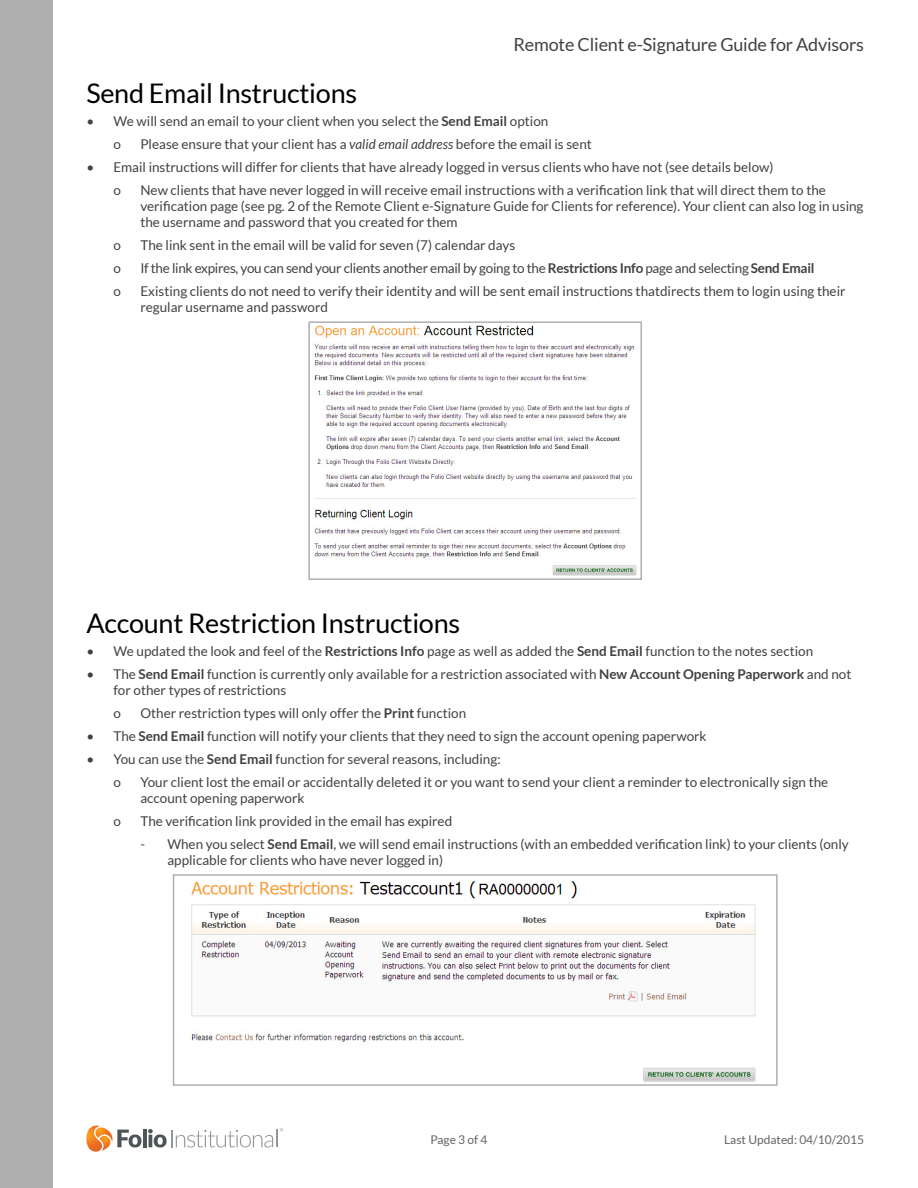
<style>
.page{position:relative;width:918px;height:1188px;background:#fff}
.page>*{position:absolute;margin:0;border:0;box-sizing:border-box;transform-origin:0 0}
.t1{font:27px "Lato";letter-spacing:-.01em;color:#000}
.t2{font:18px "Lato";letter-spacing:-.01em;color:#414141}
.t3{font:13.5px/16.2px "Lato";color:#414141}
.t4{font:13.5px "Lato";letter-spacing:-.02em;color:#414141}
.t5{font:12px "Lato";color:#646464}
.s1{font-weight:700}
.s2{font-style:italic}
</style>
<div class="page">
<div style="left:0;top:0;width:53px;height:1188px;background:#afafaf"></div>
<svg style="left:86px;top:1126px;width:55px;height:26px"></svg>
<hr style="left:143px;top:1129px;width:4px;height:18px;background:#4e5556">
<svg style="left:148px;top:1128px;width:135px;height:19px"></svg>
<img style="left:314px;top:325px;width:323px;height:251px">
<div style="left:308px;top:321px;width:334px;height:259px;border:2px solid #afafaf"></div>
<img style="left:191px;top:881px;width:565px;height:201px">
<div style="left:173px;top:874px;width:605px;height:212px;border:2px solid #afafaf"></div>
<h2 class="t2" style="left:513px;top:34px;width:352px">Remote Client e-Signature Guide for Advisors</h2>
<h1 class="t1" style="left:86px;top:78px;width:272px">Send Email Instructions</h1>
<p class="t3" style="left:113px;top:109px;width:436px;line-height:23px;text-indent:-27px">• We will send an email to your client when you select the <span class="s1">Send Email</span> option o</p>
<p class="t3" style="left:140px;top:136px;width:453px">Please ensure that your client has a <span class="s2">valid email address</span> before the email is sent</p>
<p class="t3" style="left:113px;top:155px;width:662px;line-height:23px;text-indent:-27px">• Email instructions will differ for clients that have already logged in versus clients who have not (see details below) o</p>
<p class="t3" style="left:140px;top:181px;width:725px">New clients that have never logged in will receive email instructions with a verification link that will direct them to the verification page (see pg. 2 of the Remote Client e-Signature Guide for Clients for reference). Your client can also log in using the username and password that you created for them</p>
<p class="t3" style="left:113px;top:237px;width:9px">o</p>
<p class="t3" style="left:140px;top:237px;width:376px">The link sent in the email will be valid for seven (7) calendar days</p>
<p class="t3" style="left:113px;top:260px;width:9px">o</p>
<p class="t4" style="left:140px;top:260px;width:676px">If the link expires, you can send your clients another email by going to the <span class="s1">Restrictions Info</span> page and selecting <span class="s1">Send Email</span></p>
<p class="t3" style="left:113px;top:283px;width:9px">o</p>
<p class="t3" style="left:140px;top:283px;width:707px">Existing clients do not need to verify their identity and will be sent email instructions thatdirects them to login using their regular username and password</p>
<h1 class="t1" style="left:86px;top:608px;width:375px">Account Restriction Instructions</h1>
<p class="t3" style="left:86px;top:642px;width:728px">• We updated the look and feel of the <span class="s1">Restrictions Info</span> page as well as added the <span class="s1">Send Email</span> function to the notes section</p>
<p class="t3" style="left:113px;top:665px;width:740px;text-indent:-27px">• The <span class="s1">Send Email</span> function is currently only available for a restriction associated with <span class="s1">New Account Opening Paperwork</span> and not for other types of restrictions</p>
<p class="t3" style="left:113px;top:705px;width:9px">o</p>
<p class="t3" style="left:140px;top:705px;width:327px">Other restriction types will only offer the <span class="s1">Print</span> function</p>
<p class="t3" style="left:86px;top:728px;width:622px">• The <span class="s1">Send Email</span> function will notify your clients that they need to sign the account opening paperwork</p>
<p class="t3" style="left:113px;top:747px;width:389px;line-height:23px;text-indent:-27px">• You can use the <span class="s1">Send Email</span> function for several reasons, including: o</p>
<p class="t3" style="left:140px;top:773px;width:689px">Your client lost the email or accidentally deleted it or you want to send your client a reminder to electronically sign the account opening paperwork</p>
<p class="t3" style="left:113px;top:813px;width:9px">o</p>
<p class="t3" style="left:140px;top:813px;width:313px">The verification link provided in the email has expired</p>
<p class="t3" style="left:167px;top:836px;width:683px;text-indent:-27px">- When you select <span class="s1">Send Email</span>, we will send email instructions (with an embedded verification link) to your clients (only applicable for clients who have never logged in)</p>
<p class="t5" style="left:430px;top:1133px;width:59px">Page 3 of 4</p>
<p class="t5" style="left:724px;top:1133px;width:141px">Last Updated: 04/10/2015</p>
</div>
